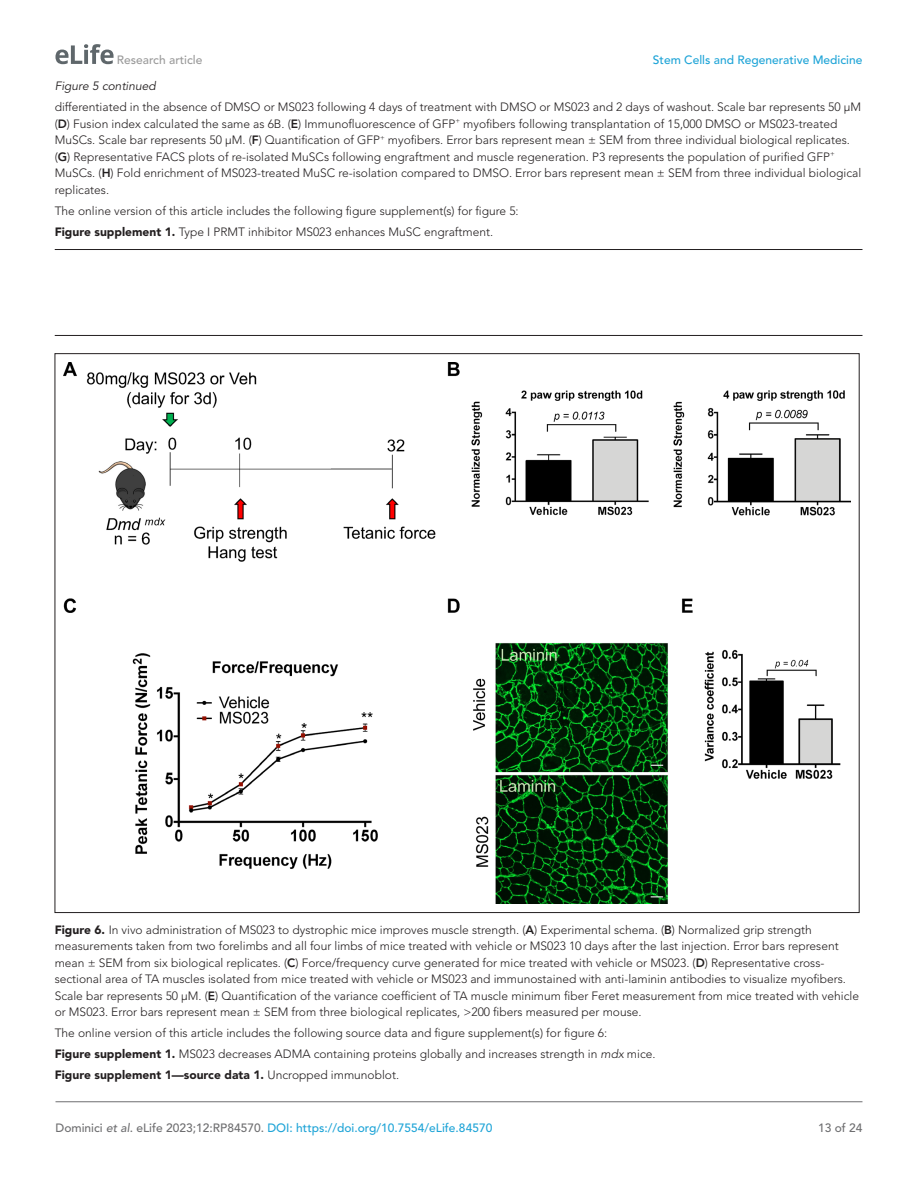
<style>
.page{position:relative;width:918px;height:1188px;background:#fff}
.page>*{position:absolute;margin:0;border:0;box-sizing:border-box;transform-origin:0 0}
.t1{font:300 12px/16.5px "Avenir LT Std";color:#231f20}
.t2{font:500 12px "Avenir LT Std";color:#1ea4d7}
.t3{font:italic 12px "Avenir LT Std";color:#231f20}
.t4{font:500 12px "Avenir LT Std";color:#9a9a9a}
.t5{font:500 12px "Avenir LT Std";color:#6e6e70}
.s1{font-weight:800}
.s2{font-weight:900}
.s3{font-style:italic}
.s4{color:#6e6e70}
.s5{font-style:italic;color:#6e6e70}
</style>
<div class="page">
<svg style="left:55px;top:44px;width:59px;height:20px"></svg>
<hr style="left:56px;top:1101px;width:806px;height:1px;background:#6e6e70">
<hr style="left:55px;top:249px;width:807px;height:1px;background:#231f20">
<hr style="left:55px;top:335px;width:807px;height:1px;background:#231f20">
<img style="left:64px;top:363px;width:786px;height:541px">
<p class="t4" style="left:117px;top:53px;width:87px">Research article</p>
<p class="t2" style="left:653px;top:53px;width:211px">Stem Cells and Regenerative Medicine</p>
<p class="t3" style="left:55px;top:79px;width:103px">Figure 5 continued</p>
<p class="t1" style="left:55px;top:99px;width:808px">differentiated in the absence of DMSO or MS023 following 4 days of treatment with DMSO or MS023 and 2 days of washout. Scale bar represents 50 μM (<span class="s1">D</span>) Fusion index calculated the same as 6B. (<span class="s1">E</span>) Immunofluorescence of GFP<sup>+</sup> myofibers following transplantation of 15,000 DMSO or MS023-treated MuSCs. Scale bar represents 50 μM. (<span class="s1">F</span>) Quantification of GFP<sup>+</sup> myofibers. Error bars represent mean ± SEM from three individual biological replicates. (<span class="s1">G</span>) Representative FACS plots of re-isolated MuSCs following engraftment and muscle regeneration. P3 represents the population of purified GFP<sup>+ </sup>MuSCs. (<span class="s1">H</span>) Fold enrichment of MS023-treated MuSC re-isolation compared to DMSO. Error bars represent mean ± SEM from three individual biological replicates.</p>
<p class="t1" style="left:55px;top:200px;width:466px;line-height:21px">The online version of this article includes the following figure supplement(s) for figure 5:<br><span class="s2">Figure supplement 1.</span> Type I PRMT inhibitor MS023 enhances MuSC engraftment.</p>
<p class="t1" style="left:55px;top:921px;width:806px"><span class="s2">Figure 6.</span> In vivo administration of MS023 to dystrophic mice improves muscle strength. (<span class="s1">A</span>) Experimental schema. (<span class="s1">B</span>) Normalized grip strength measurements taken from two forelimbs and all four limbs of mice treated with vehicle or MS023 10 days after the last injection. Error bars represent mean ± SEM from six biological replicates. (<span class="s1">C</span>) Force/frequency curve generated for mice treated with vehicle or MS023. (<span class="s1">D</span>) Representative cross&shy;sectional area of TA muscles isolated from mice treated with vehicle or MS023 and immunostained with anti-laminin antibodies to visualize myofibers.<br>Scale bar represents 50 μM. (<span class="s1">E</span>) Quantification of the variance coefficient of TA muscle minimum fiber Feret measurement from mice treated with vehicle or MS023. Error bars represent mean ± SEM from three biological replicates, &gt;200 fibers measured per mouse.</p>
<p class="t1" style="left:55px;top:1023px;width:602px;line-height:21px">The online version of this article includes the following source data and figure supplement(s) for figure 6:<br><span class="s2">Figure supplement 1.</span> MS023 decreases ADMA containing proteins globally and increases strength in <span class="s3">mdx</span> mice.<br><span class="s2">Figure supplement 1—source data 1.</span> Uncropped immunoblot.</p>
<p class="t2" style="left:56px;top:1121px;width:438px"><span class="s4">Dominici</span> <span class="s5">et al</span><span class="s4">. eLife 2023;12:RP84570.</span> DOI: https://doi.org/10.7554/eLife.84570</p>
<p class="t5" style="left:818px;top:1121px;width:46px">13 of 24</p>
</div>
